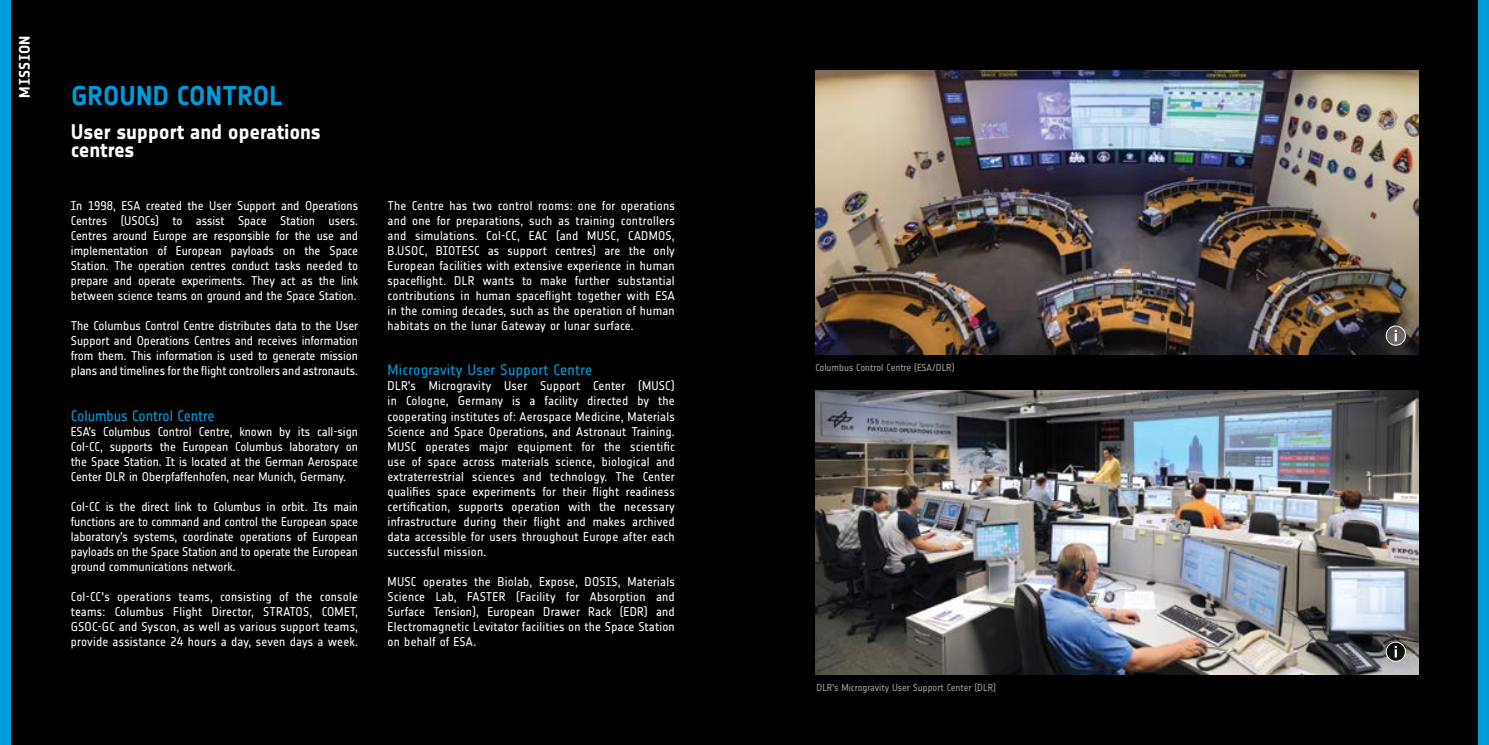
<style>
.page{position:relative;width:1489px;height:745px;background:#fff}
.page>*{position:absolute;margin:0;border:0;box-sizing:border-box;transform-origin:0 0}
.t1{font:700 26.75px "Notes Esa";letter-spacing:.01em;color:#009bdb}
.t2{font:700 20.88px/17.5px "Notes Esa";letter-spacing:-.005em;color:#fff}
.t3{font:15px "Notes Esa";color:#009bdb}
.t4{font:700 15px "Notes Esa";letter-spacing:.03em;color:#fff}
.t5{font:12.5px/15px "Notes Esa";color:#fff;text-align:justify}
.t6{font:10px "Notes Esa";letter-spacing:-.005em;color:#9d9fa2}
</style>
<div class="page">
<div style="left:0;top:0;width:1488px;height:744px;background:#000"></div>
<div style="left:1478px;top:0;width:10px;height:744px;background:#009bdb"></div>
<div style="left:0;top:0;width:11px;height:744px;background:#009bdb"></div>
<img style="left:815px;top:71px;width:602px;height:283px">
<img style="left:815px;top:390px;width:602px;height:283px">
<svg style="left:1385px;top:641px;width:20px;height:20px"></svg>
<div style="left:1385px;top:641px;width:20px;height:20px;border:1px solid #fff;border-radius:50%"></div>
<svg style="left:1394px;top:645px;width:2px;height:12px"></svg>
<svg style="left:1385px;top:326px;width:20px;height:19px"></svg>
<div style="left:1385px;top:325px;width:20px;height:20px;border:1px solid #fff;border-radius:50%"></div>
<svg style="left:1394px;top:329px;width:2px;height:12px"></svg>
<p class="t4" style="left:16px;top:97px;width:63px;rotate:-90deg">MISSION</p>
<h1 class="t1" style="left:71px;top:80px;width:213px">GROUND CONTROL</h1>
<h2 class="t2" style="left:71px;top:123px;width:251px">User support and operations centres</h2>
<p class="t5" style="left:71px;top:198px;width:289px">In 1998, ESA created the User Support and Operations Centres (USOCs) to assist Space Station users.<br>Centres around Europe are responsible for the use and implementation of European payloads on the Space Station. The operation centres conduct tasks needed to prepare and operate experiments. They act as the link between science teams on ground and the Space Station.</p>
<p class="t5" style="left:71px;top:318px;width:289px">The Columbus Control Centre distributes data to the User Support and Operations Centres and receives information from them. This information is used to generate mission plans and timelines for the flight controllers and astronauts.</p>
<p class="t3" style="left:71px;top:406px;width:145px">Columbus Control Centre</p>
<p class="t5" style="left:71px;top:423px;width:289px">ESA’s Columbus Control Centre, known by its call-sign Col-CC, supports the European Columbus laboratory on the Space Station. It is located at the German Aerospace Center DLR in Oberpfaffenhofen, near Munich, Germany.</p>
<p class="t5" style="left:71px;top:498px;width:289px">Col-CC is the direct link to Columbus in orbit. Its main functions are to command and control the European space laboratory’s systems, coordinate operations of European payloads on the Space Station and to operate the European ground communications network.</p>
<p class="t5" style="left:71px;top:588px;width:289px">Col-CC's operations teams, consisting of the console teams: Columbus Flight Director, STRATOS, COMET, GSOC-GC and Syscon, as well as various support teams, provide assistance 24 hours a day, seven days a week.</p>
<p class="t5" style="left:387px;top:198px;width:289px">The Centre has two control rooms: one for operations and one for preparations, such as training controllers and simulations. Col-CC, EAC (and MUSC, CADMOS, B.USOC, BIOTESC as support centres) are the only European facilities with extensive experience in human spaceflight. DLR wants to make further substantial contributions in human spaceflight together with ESA in the coming decades, such as the operation of human habitats on the lunar Gateway or lunar surface.</p>
<p class="t3" style="left:387px;top:361px;width:206px">Microgravity User Support Centre</p>
<p class="t5" style="left:387px;top:378px;width:289px">DLR’s Microgravity User Support Center (MUSC) in Cologne, Germany is a facility directed by the cooperating institutes of: Aerospace Medicine, Materials Science and Space Operations, and Astronaut Training.<br>MUSC operates major equipment for the scientific use of space across materials science, biological and extraterrestrial sciences and technology. The Center qualifies space experiments for their flight readiness certification, supports operation with the necessary infrastructure during their flight and makes archived data accessible for users throughout Europe after each successful mission.</p>
<p class="t5" style="left:387px;top:573px;width:289px">MUSC operates the Biolab, Expose, DOSIS, Materials Science Lab, FASTER (Facility for Absorption and Surface Tension), European Drawer Rack (EDR) and Electromagnetic Levitator facilities on the Space Station on behalf of ESA.</p>
<p class="t6" style="left:815px;top:361px;width:141px">Columbus Control Centre (ESA/DLR)</p>
<p class="t6" style="left:816px;top:681px;width:181px">DLR’s Microgravity User Support Center (DLR)</p>
</div>
